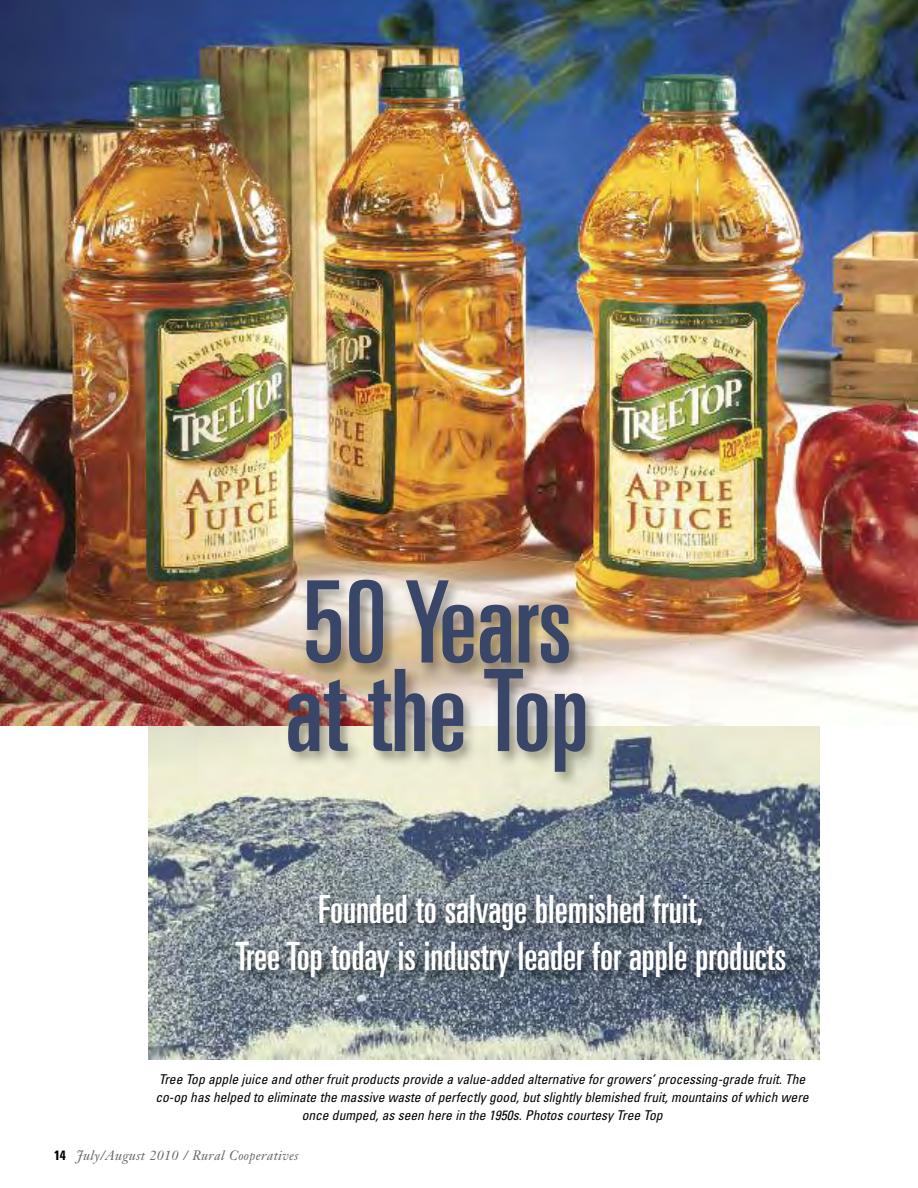
<style>
.page{position:relative;width:918px;height:1188px;background:#fff}
.page>*{position:absolute;margin:0;border:0;box-sizing:border-box;transform-origin:0 0}
.t1{font:ultra-condensed 113.85px/88.5px "Univers";color:#394668}
.t2{font:ultra-condensed 39px/46.8px "Univers";color:#fff;text-align:center}
.t3{font:italic condensed 13.5px/18px "Univers";color:#000;text-align:center}
.t4{font:italic 13.5px "Janson Text";letter-spacing:.025em;color:#666}
.s1{font-family:"Univers";font-weight:700;font-style:normal;font-stretch:condensed;color:#000}
</style>
<div class="page">
<img style="left:149px;top:725px;width:670px;height:335px">
<img style="left:0;top:0;width:918px;height:725px">
<img style="left:187px;top:884px;width:633px;height:142px">
<img style="left:198px;top:562px;width:491px;height:286px">
<h1 class="t1" style="left:285px;top:588px;width:305px">50 Years at the Top</h1>
<h2 class="t2" style="left:236px;top:889px;width:552px">Founded to salvage blemished fruit,<br>Tree Top today is industry leader for apple products</h2>
<p class="t3" style="left:155px;top:1072px;width:655px">Tree Top apple juice and other fruit products provide a value-added alternative for growers’ processing-grade fruit. The co-op has helped to eliminate the massive waste of perfectly good, but slightly blemished fruit, mountains of which were once dumped, as seen here in the 1950s. Photos courtesy Tree Top</p>
<p class="t4" style="left:54px;top:1150px;width:246px"><span class="s1">14</span> July/August 2010 / Rural Cooperatives</p>
</div>
